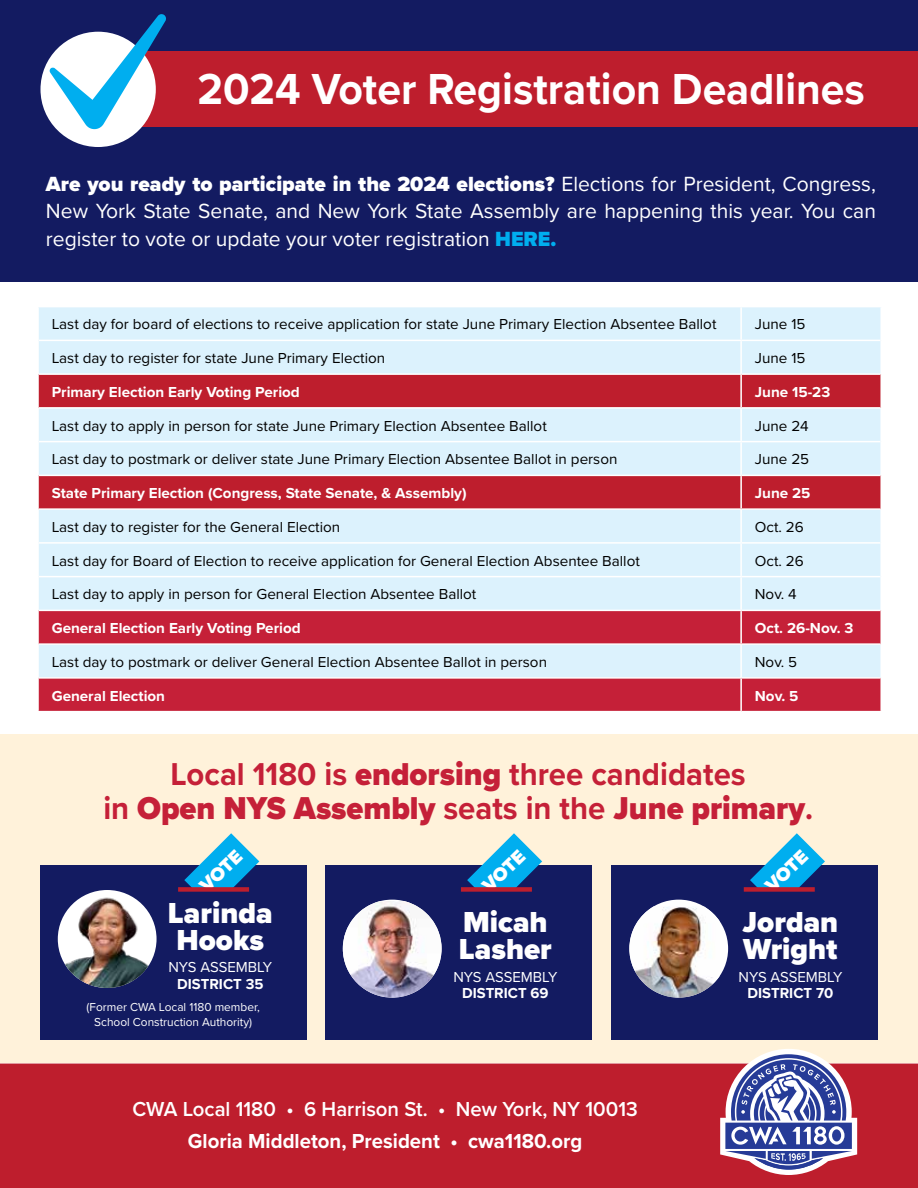
<style>
.page{position:relative;width:918px;height:1188px;background:#fff}
.page>*{position:absolute;margin:0;border:0;box-sizing:border-box;transform-origin:0 0}
.t1{font:700 45px "Proxima Nova";color:#fff;scale:.95 1}
.t2{font:700 32.85px/33.6px "Proxima Nova";color:#c52038;text-align:center;scale:.95 1}
.t3{font:900 30px/27px "Proxima Nova";color:#fff}
.t4{font:21.3px/27.3px "Proxima Nova";color:#fff;text-align:justify}
.t5{font:600 21px "Proxima Nova";color:#fff}
.t6{font:700 21px "Proxima Nova";color:#fff}
.t7{font:900 19.5px "Proxima Nova";color:#fff}
.t8{font:15px "Proxima Nova";color:#000}
.t9{font:700 15px "Proxima Nova";color:#fff}
.t10{font:15px "Proxima Nova";color:#fff}
.t11{font:12px/15px "Proxima Nova";color:#fff;text-align:center}
.s1{font-weight:900}
.s2{font-weight:900;color:#00aeef}
</style>
<div class="page">
<div style="left:0;top:734px;width:918px;height:329px;background:#fff2da"></div>
<div style="left:0;top:1064px;width:918px;height:124px;background:#be1e2d"></div>
<div style="left:0;top:0;width:918px;height:282px;background:#131b61"></div>
<svg style="left:720px;top:1049px;width:137px;height:126px"></svg>
<div style="left:39px;top:307px;width:841px;height:303px;background:#dcf2fd"></div>
<svg style="left:39px;top:375px;width:841px;height:133px;fill:#dcf2fd"></svg>
<svg style="left:39px;top:611px;width:841px;height:100px;fill:#c52038"></svg>
<hr style="left:740px;top:341px;width:2px;height:32px;background:#fff">
<hr style="left:740px;top:375px;width:2px;height:32px;background:#fff">
<hr style="left:740px;top:409px;width:2px;height:32px;background:#fff">
<hr style="left:740px;top:442px;width:2px;height:33px;background:#fff">
<hr style="left:740px;top:476px;width:2px;height:32px;background:#fff">
<hr style="left:740px;top:510px;width:2px;height:32px;background:#fff">
<hr style="left:740px;top:544px;width:2px;height:32px;background:#fff">
<hr style="left:740px;top:577px;width:2px;height:33px;background:#fff">
<hr style="left:740px;top:611px;width:2px;height:32px;background:#fff">
<hr style="left:740px;top:645px;width:2px;height:32px;background:#fff">
<hr style="left:740px;top:307px;width:2px;height:33px;background:#fff">
<hr style="left:39px;top:340px;width:702px;height:1px;background:#fff">
<hr style="left:741px;top:340px;width:139px;height:1px;background:#fff">
<hr style="left:39px;top:373px;width:702px;height:2px;background:#fff">
<hr style="left:741px;top:373px;width:139px;height:2px;background:#fff">
<hr style="left:39px;top:407px;width:702px;height:2px;background:#fff">
<hr style="left:741px;top:407px;width:139px;height:2px;background:#fff">
<hr style="left:39px;top:441px;width:702px;height:1px;background:#fff">
<hr style="left:741px;top:441px;width:139px;height:1px;background:#fff">
<hr style="left:39px;top:475px;width:702px;height:1px;background:#fff">
<hr style="left:741px;top:475px;width:139px;height:1px;background:#fff">
<hr style="left:39px;top:508px;width:702px;height:2px;background:#fff">
<hr style="left:741px;top:508px;width:139px;height:2px;background:#fff">
<hr style="left:39px;top:542px;width:702px;height:2px;background:#fff">
<hr style="left:741px;top:542px;width:139px;height:2px;background:#fff">
<hr style="left:39px;top:576px;width:702px;height:1px;background:#fff">
<hr style="left:741px;top:576px;width:139px;height:1px;background:#fff">
<hr style="left:39px;top:643px;width:702px;height:2px;background:#fff">
<hr style="left:741px;top:643px;width:139px;height:2px;background:#fff">
<hr style="left:741px;top:677px;width:139px;height:2px;background:#fff">
<hr style="left:39px;top:677px;width:702px;height:2px;background:#fff">
<hr style="left:740px;top:679px;width:2px;height:32px;background:#fff">
<div style="left:123px;top:51px;width:795px;height:76px;background:#be1e2d"></div>
<div style="left:40px;top:32px;width:116px;height:115px;background:#fff;border-radius:50%"></div>
<svg style="left:49px;top:14px;width:117px;height:117px"></svg>
<div style="left:40px;top:866px;width:267px;height:174px;background:#131b61"></div>
<svg style="left:184px;top:833px;width:75px;height:56px"></svg>
<div style="left:178px;top:887px;width:71px;height:5px;background:#be1e2d"></div>
<div style="left:326px;top:866px;width:266px;height:174px;background:#131b61"></div>
<svg style="left:467px;top:833px;width:75px;height:54px"></svg>
<div style="left:461px;top:887px;width:71px;height:5px;background:#be1e2d"></div>
<div style="left:611px;top:866px;width:267px;height:174px;background:#131b61"></div>
<svg style="left:750px;top:833px;width:75px;height:54px"></svg>
<div style="left:744px;top:887px;width:71px;height:5px;background:#be1e2d"></div>
<img style="left:58px;top:890px;width:99px;height:98px;border-radius:49px">
<img style="left:343px;top:901px;width:99px;height:97px">
<div style="left:629px;top:900px;width:99px;height:98px;background:#fff;border-radius:50%"></div>
<img style="left:629px;top:906px;width:91px;height:92px">
<h1 class="t1" style="left:197px;top:56px;width:704px">2024 Voter Registration Deadlines</h1>
<h3 class="t4" style="left:46px;top:169px;width:832px"><span class="s1">Are you ready to participate in the 2024 elections?</span> Elections for President, Congress, New York State Senate, and New York State Assembly are happening this year. You can register to vote or update your voter registration <span class="s2">HERE.</span></h3>
<p class="t8" style="left:52px;top:313px;width:666px">Last day for board of elections to receive application for state June Primary Election Absentee Ballot</p>
<p class="t8" style="left:755px;top:313px;width:52px">June 15</p>
<p class="t8" style="left:52px;top:347px;width:335px">Last day to register for state June Primary Election</p>
<p class="t8" style="left:755px;top:347px;width:52px">June 15</p>
<p class="t9" style="left:52px;top:381px;width:250px">Primary Election Early Voting Period</p>
<p class="t9" style="left:755px;top:381px;width:77px">June 15-23</p>
<p class="t8" style="left:52px;top:414px;width:497px">Last day to apply in person for state June Primary Election Absentee Ballot</p>
<p class="t8" style="left:755px;top:414px;width:55px">June 24</p>
<p class="t8" style="left:52px;top:448px;width:567px">Last day to postmark or deliver state June Primary Election Absentee Ballot in person</p>
<p class="t8" style="left:755px;top:448px;width:56px">June 25</p>
<p class="t9" style="left:52px;top:482px;width:416px">State Primary Election (Congress, State Senate, &amp; Assembly)</p>
<p class="t9" style="left:755px;top:482px;width:57px">June 25</p>
<p class="t8" style="left:52px;top:516px;width:290px">Last day to register for the General Election</p>
<p class="t8" style="left:755px;top:516px;width:51px">Oct. 26</p>
<p class="t8" style="left:52px;top:549px;width:590px">Last day for Board of Election to receive application for General Election Absentee Ballot</p>
<p class="t8" style="left:755px;top:549px;width:51px">Oct. 26</p>
<p class="t8" style="left:52px;top:583px;width:426px">Last day to apply in person for General Election Absentee Ballot</p>
<p class="t8" style="left:755px;top:583px;width:43px">Nov. 4</p>
<p class="t9" style="left:52px;top:617px;width:251px">General Election Early Voting Period</p>
<p class="t9" style="left:755px;top:617px;width:100px">Oct. 26-Nov. 3</p>
<p class="t8" style="left:52px;top:651px;width:497px">Last day to postmark or deliver General Election Absentee Ballot in person</p>
<p class="t8" style="left:755px;top:651px;width:44px">Nov. 5</p>
<p class="t9" style="left:52px;top:684px;width:115px">General Election</p>
<p class="t9" style="left:755px;top:684px;width:45px">Nov. 5</p>
<h2 class="t2" style="left:103px;top:756px;width:749px">Local 1180 is <span class="s1">endorsing</span> three candidates<br>in <span class="s1">Open NYS Assembly</span> seats in the <span class="s1">June primary</span>.</h2>
<h3 class="t7" style="left:193px;top:878px;width:53px;rotate:-44deg">VOTE</h3>
<h3 class="t3" style="left:168px;top:899px;width:106px">Larinda<br>Hooks</h3>
<p class="t10" style="left:168px;top:956px;width:105px">NYS ASSEMBLY</p>
<p class="t9" style="left:177px;top:973px;width:88px">DISTRICT 35</p>
<p class="t11" style="left:87px;top:999px;width:175px">(Former CWA Local 1180 member,<br>School Construction Authority)</p>
<h3 class="t7" style="left:475px;top:878px;width:53px;rotate:-44deg">VOTE</h3>
<h3 class="t3" style="left:459px;top:909px;width:94px">Micah<br>Lasher</h3>
<p class="t10" style="left:453px;top:966px;width:105px">NYS ASSEMBLY</p>
<p class="t9" style="left:462px;top:982px;width:88px">DISTRICT 69</p>
<h3 class="t7" style="left:758px;top:878px;width:53px;rotate:-44deg">VOTE</h3>
<h3 class="t3" style="left:743px;top:909px;width:97px">Jordan<br>Wright</h3>
<p class="t10" style="left:739px;top:966px;width:105px">NYS ASSEMBLY</p>
<p class="t9" style="left:748px;top:982px;width:87px">DISTRICT 70</p>
<h3 class="t5" style="left:132px;top:1094px;width:507px">CWA Local 1180 • 6 Harrison St. • New York, NY 10013</h3>
<h3 class="t6" style="left:188px;top:1125px;width:396px">Gloria Middleton, President • cwa1180.org</h3>
</div>
